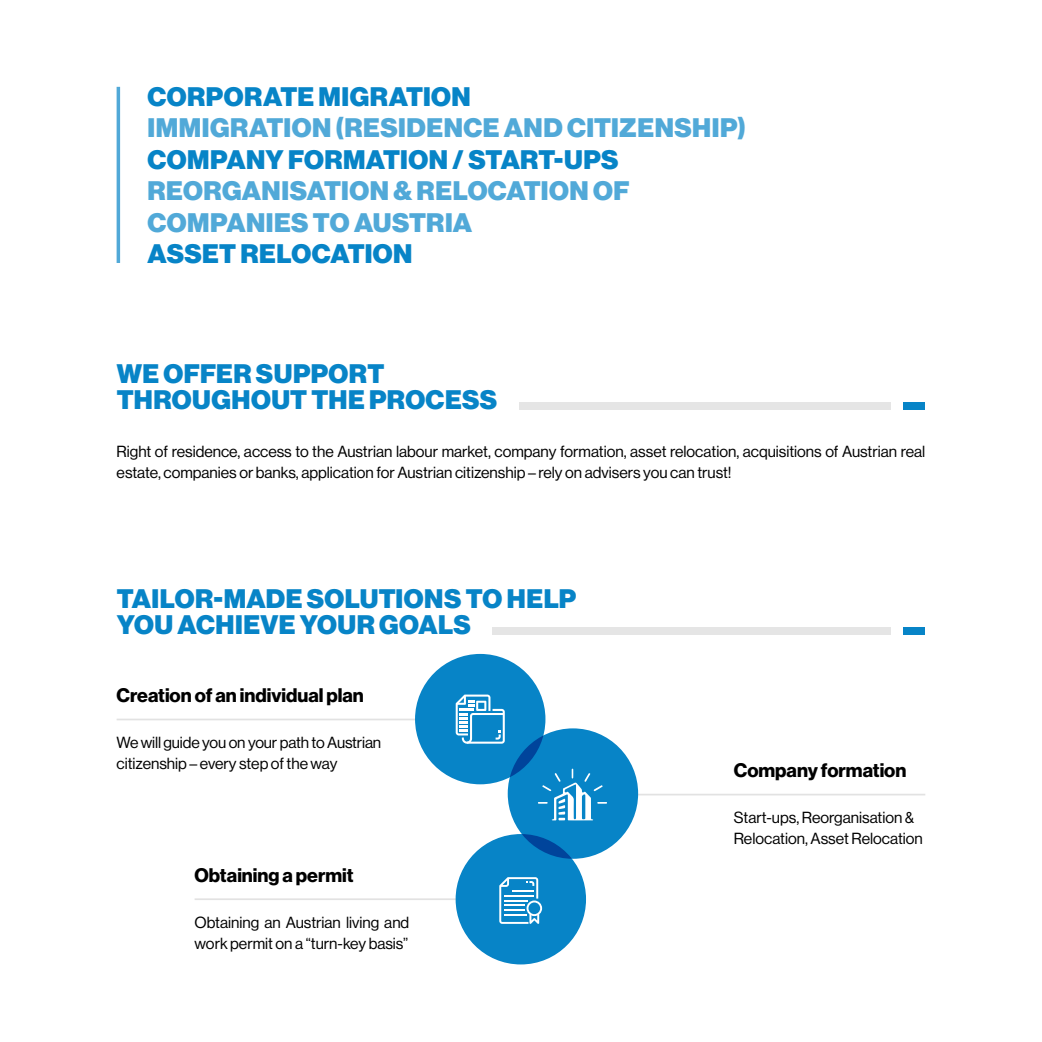
<style>
.page{position:relative;width:1042px;height:1042px;background:#fff}
.page>*{position:absolute;margin:0;border:0;box-sizing:border-box;transform-origin:0 0}
.t1{font:26.25px/26.2px "N Haas Grotesk DS Pro 95 Blk";letter-spacing:.015em;color:#0784c7}
.t2{font:26.25px/31.5px "N Haas Grotesk DS Pro 95 Blk";letter-spacing:.02em;color:#51a9d8}
.t3{font:19.25px "N Haas Grotesk DS Pro 75 Bd";color:#000}
.t4{font:15.75px/21px "N Haas Grotesk DS Pro 55 Rg";color:#000}
</style>
<div class="page">
<hr style="left:117px;top:87px;width:3px;height:176px;background:#51a9d8">
<div style="left:519px;top:402px;width:371px;height:8px;background:#e5e5e5"></div>
<div style="left:903px;top:402px;width:22px;height:8px;background:#0784c7"></div>
<div style="left:416px;top:655px;width:128px;height:128px;background:#0784c7;border-radius:50%"></div>
<svg style="left:456px;top:694px;width:49px;height:49px"></svg>
<div style="left:508px;top:728px;width:130px;height:131px;background:#0784c7;border-radius:50%"></div>
<hr style="left:117px;top:718px;width:298px;height:2px;background:#706f6f">
<hr style="left:638px;top:794px;width:287px;height:1px;background:#706f6f">
<hr style="left:195px;top:898px;width:261px;height:2px;background:#706f6f">
<div style="left:456px;top:835px;width:129px;height:128px;background:#0784c7;border-radius:50%"></div>
<div style="left:492px;top:627px;width:398px;height:8px;background:#e5e5e5"></div>
<div style="left:903px;top:627px;width:22px;height:8px;background:#0784c7"></div>
<svg style="left:538px;top:768px;width:69px;height:52px"></svg>
<svg style="left:499px;top:877px;width:43px;height:47px"></svg>
<h1 class="t1" style="left:147px;top:83px;width:325px">CORPORATE MIGRATION</h1>
<h1 class="t2" style="left:147px;top:112px;width:600px">IMMIGRATION (RESIDENCE AND CITIZENSHIP)</h1>
<h1 class="t1" style="left:147px;top:146px;width:472px">COMPANY FORMATION / START-UPS</h1>
<h1 class="t2" style="left:147px;top:175px;width:483px">REORGANISATION &amp; RELOCATION OF<br>COMPANIES TO AUSTRIA</h1>
<h1 class="t1" style="left:147px;top:241px;width:267px">ASSET RELOCATION</h1>
<h1 class="t1" style="left:117px;top:361px;width:382px">WE OFFER SUPPORT<br>THROUGHOUT THE PROCESS</h1>
<p class="t4" style="left:117px;top:441px;width:810px">Right of residence, access to the Austrian labour market, company formation, asset relocation, acquisitions of Austrian real estate, companies or banks, application for Austrian citizenship – rely on advisers you can trust!</p>
<h1 class="t1" style="left:117px;top:586px;width:461px">TAILOR-MADE SOLUTIONS TO HELP<br>YOU ACHIEVE YOUR GOALS</h1>
<p class="t3" style="left:117px;top:683px;width:249px">Creation of an individual plan</p>
<p class="t4" style="left:117px;top:732px;width:266px">We will guide you on your path to Austrian citizenship – every step of the way</p>
<p class="t3" style="left:195px;top:864px;width:160px">Obtaining a permit</p>
<p class="t4" style="left:195px;top:912px;width:216px">Obtaining an Austrian living and work permit on a “turn-key basis”</p>
<p class="t3" style="left:734px;top:759px;width:174px">Company formation</p>
<p class="t4" style="left:734px;top:807px;width:191px">Start-ups, Reorganisation &amp;<br>Relocation, Asset Relocation</p>
</div>
